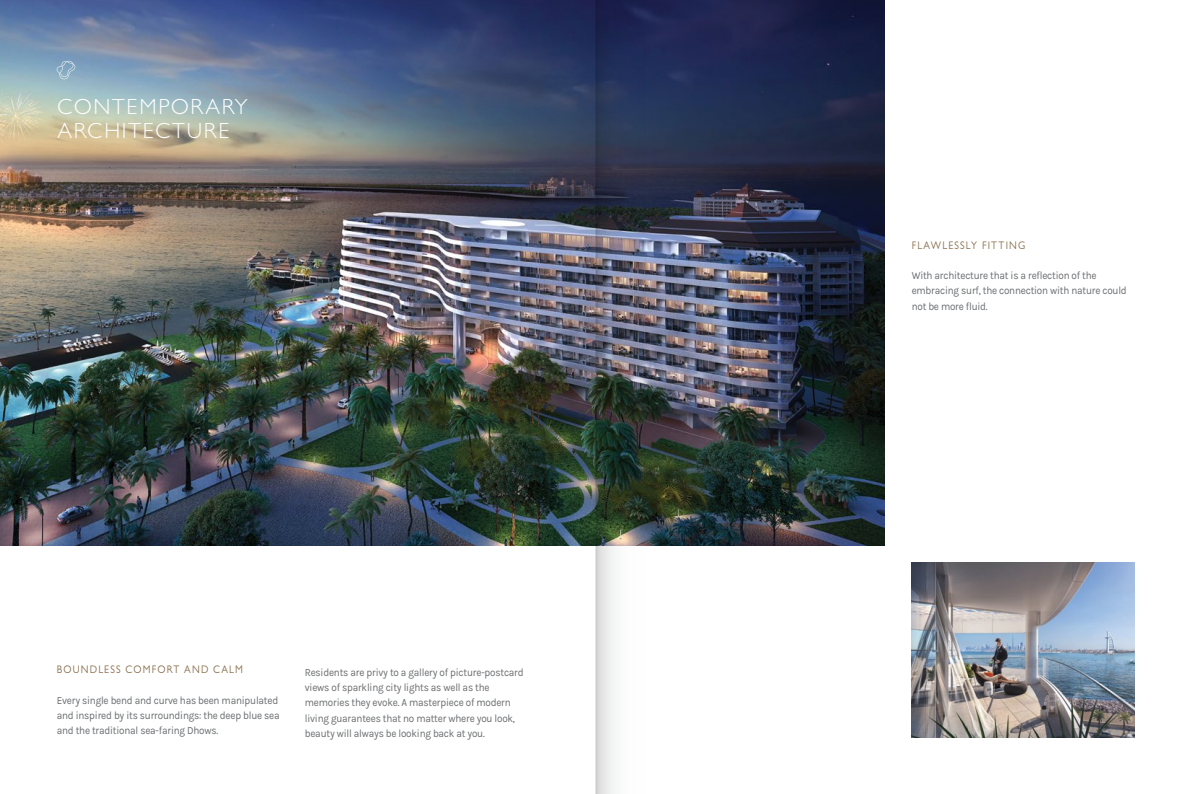
<style>
.page{position:relative;width:1191px;height:794px;background:#fff}
.page>*{position:absolute;margin:0;border:0;box-sizing:border-box;transform-origin:0 0}
.t1{font:300 22px/24px "Gill Sans MT Pro";letter-spacing:.08em;color:#fff}
.t2{font:11px/15.2px "Karla";letter-spacing:-.02em;color:#6a6c6f;scale:.9 1}
.t3{font:11px "Gill Sans MT Pro";letter-spacing:.12em;color:#896e4b;scale:.9 1}
</style>
<div class="page">
<img style="left:0;top:1px;width:884px;height:544px">
<img style="left:911px;top:563px;width:223px;height:174px">
<svg style="left:57px;top:61px;width:18px;height:18px"></svg>
<img style="left:595px;top:1px;width:67px;height:793px">
<h1 class="t1" style="left:57px;top:95px;width:192px">CONTEMPORARY<br>ARCHITECTURE</h1>
<p class="t3" style="left:57px;top:663px;width:208px">BOUNDLESS COMFORT AND CALM</p>
<p class="t2" style="left:57px;top:692px;width:249px">Every single bend and curve has been manipulated and inspired by its surroundings: the deep blue sea and the traditional sea-faring Dhows.</p>
<p class="t2" style="left:305px;top:664px;width:245px">Residents are privy to a gallery of picture-postcard views of sparkling city lights as well as the memories they evoke. A masterpiece of modern living guarantees that no matter where you look, beauty will always be looking back at you.</p>
<p class="t3" style="left:911px;top:239px;width:128px">FLAWLESSLY FITTING</p>
<p class="t2" style="left:911px;top:268px;width:240px">With architecture that is a reflection of the embracing surf, the connection with nature could not be more fluid.</p>
</div>
